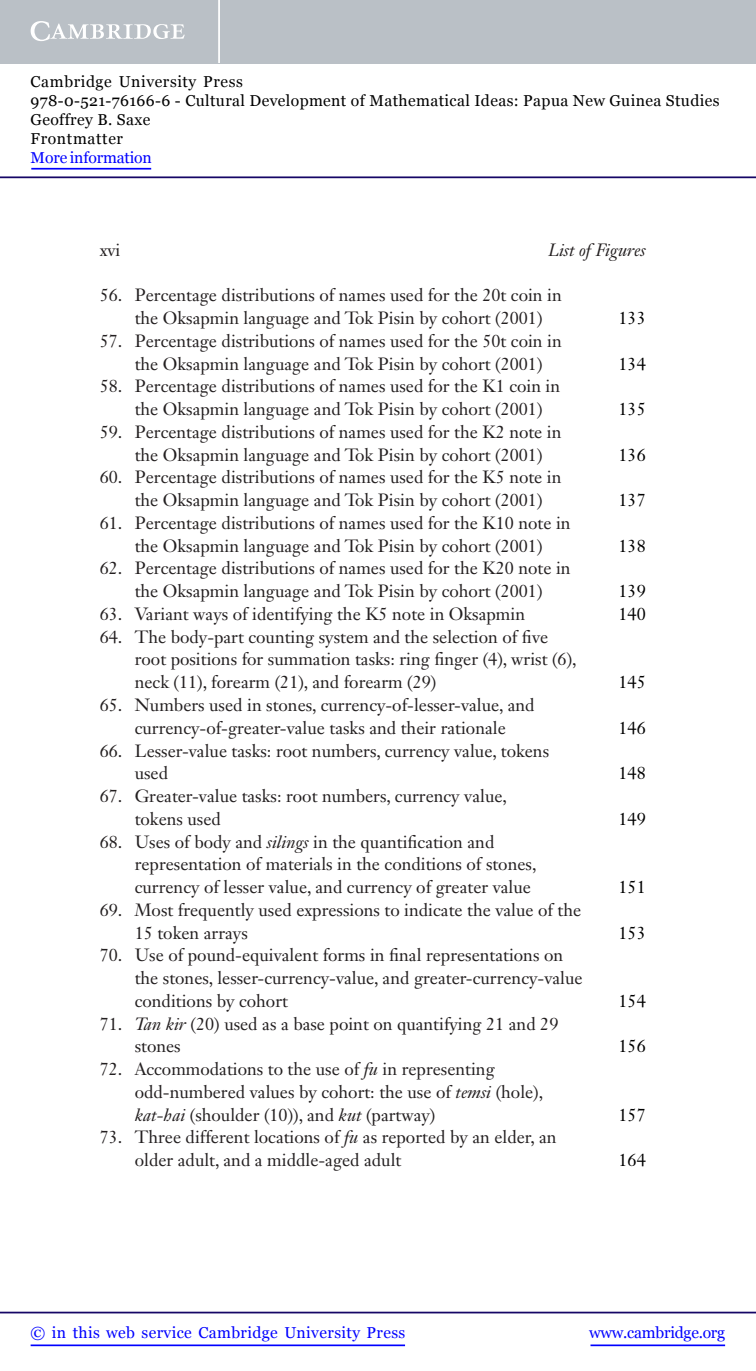
<style>
.page{position:relative;width:756px;height:1371px;background:#fff}
.page>*{position:absolute;margin:0;border:0;box-sizing:border-box;transform-origin:0 0}
.t1{font:17.5px/22.8px "Janson Text LT Std";color:#231f20}
.t2{font:17.5px "Janson Text LT Std";color:#000}
.t3{font:italic 17.5px "Janson Text LT Std";color:#231f20}
.t4{font:15.75px/18.9px "Georgia";letter-spacing:.025em;color:#000}
.t5{font:15.75px "Georgia";letter-spacing:.025em;color:#00f}
.t6{font:15.75px "Georgia";letter-spacing:-.015em;color:#00f}
.t7{font:15.75px "Georgia";letter-spacing:-.01em;color:#00f}
.s1{font-style:italic}
</style>
<div class="page">
<hr style="left:591px;top:1344px;width:134px;height:1px;background:#00f">
<hr style="left:0;top:1311px;width:756px;height:2px;background:#150666">
<hr style="left:31px;top:1344px;width:374px;height:1px;background:#00f">
<div style="left:0;top:0;width:756px;height:63px;background:#bac0c6"></div>
<svg style="left:31px;top:21px;width:154px;height:20px"></svg>
<hr style="left:218px;top:0;width:2px;height:63px;background:#fff">
<hr style="left:0;top:176px;width:756px;height:2px;background:#150666">
<hr style="left:31px;top:168px;width:120px;height:1px;background:#00f">
<p class="t4" style="left:31px;top:72px;width:690px">Cambridge University Press<br>978-0-521-76166-6 - Cultural Development of Mathematical Ideas: Papua New Guinea Studies Geoffrey B. Saxe<br>Frontmatter</p>
<p class="t7" style="left:31px;top:148px;width:123px">More information</p>
<p class="t1" style="left:100px;top:238px;width:22px">xvi</p>
<p class="t3" style="left:548px;top:239px;width:99px">List of Figures</p>
<p class="t1" style="left:135px;top:284px;width:429px;text-indent:-35px">56. Percentage distributions of names used for the 20t coin in the Oksapmin language and Tok Pisin by cohort (2001)</p>
<p class="t2" style="left:619px;top:307px;width:29px">133</p>
<p class="t1" style="left:135px;top:329px;width:429px;text-indent:-35px">57. Percentage distributions of names used for the 50t coin in the Oksapmin language and Tok Pisin by cohort (2001)</p>
<p class="t1" style="left:135px;top:375px;width:427px;text-indent:-35px">58. Percentage distributions of names used for the K1 coin in the Oksapmin language and Tok Pisin by cohort (2001)</p>
<p class="t1" style="left:135px;top:420px;width:428px;text-indent:-35px">59. Percentage distributions of names used for the K2 note in the Oksapmin language and Tok Pisin by cohort (2001)</p>
<p class="t1" style="left:135px;top:466px;width:428px;text-indent:-35px">60. Percentage distributions of names used for the K5 note in the Oksapmin language and Tok Pisin by cohort (2001)</p>
<p class="t1" style="left:100px;top:511px;width:472px;text-align:center">61. Percentage distributions of names used for the K10 note in the Oksapmin language and Tok Pisin by cohort (2001)</p>
<p class="t1" style="left:100px;top:557px;width:472px;text-align:center">62. Percentage distributions of names used for the K20 note in the Oksapmin language and Tok Pisin by cohort (2001)</p>
<p class="t2" style="left:619px;top:352px;width:29px">134</p>
<p class="t2" style="left:619px;top:398px;width:29px">135</p>
<p class="t2" style="left:619px;top:443px;width:29px">136</p>
<p class="t2" style="left:619px;top:489px;width:29px">137</p>
<p class="t2" style="left:619px;top:534px;width:29px">138</p>
<p class="t2" style="left:619px;top:580px;width:29px">139</p>
<p class="t1" style="left:100px;top:602px;width:427px">63. Variant ways of identifying the K5 note in Oksapmin</p>
<p class="t2" style="left:619px;top:602px;width:29px">140</p>
<p class="t1" style="left:135px;top:625px;width:443px;text-indent:-35px">64. The body-part counting system and the selection of five root positions for summation tasks: ring finger (4), wrist (6), neck (11), forearm (21), and forearm (29)</p>
<p class="t2" style="left:619px;top:671px;width:29px">145</p>
<p class="t1" style="left:100px;top:693px;width:436px;text-align:center">65. Numbers used in stones, currency-of-lesser-value, and currency-of-greater-value tasks and their rationale</p>
<p class="t1" style="left:135px;top:739px;width:416px;text-indent:-35px">66. Lesser-value tasks: root numbers, currency value, tokens used</p>
<p class="t1" style="left:135px;top:784px;width:374px;text-indent:-35px">67. Greater-value tasks: root numbers, currency value, tokens used</p>
<p class="t1" style="left:135px;top:830px;width:403px;text-indent:-35px">68. Uses of body and <span class="s1">silings</span> in the quantification and representation of materials in the conditions of stones, currency of lesser value, and currency of greater value</p>
<p class="t1" style="left:135px;top:898px;width:448px;text-indent:-35px">69. Most frequently used expressions to indicate the value of the<br>15 token arrays</p>
<p class="t1" style="left:135px;top:943px;width:449px;text-indent:-35px">70. Use of pound-equivalent forms in final representations on the stones, lesser-currency-value, and greater-currency-value conditions by cohort</p>
<p class="t1" style="left:135px;top:1012px;width:425px;text-indent:-35px">71. <span class="s1">Tan kir</span> (20) used as a base point on quantifying 21 and 29 stones</p>
<p class="t1" style="left:135px;top:1057px;width:410px;text-indent:-35px">72. Accommodations to the use of <span class="s1">fu</span> in representing odd-numbered values by cohort: the use of <span class="s1">temsi</span> (hole), <span class="s1">kat-hai</span> (shoulder (10)), and <span class="s1">kut</span> (partway)</p>
<p class="t1" style="left:135px;top:1125px;width:423px;text-indent:-35px">73. Three different locations of <span class="s1">fu</span> as reported by an elder, an older adult, and a middle-aged adult</p>
<p class="t2" style="left:619px;top:716px;width:29px">146</p>
<p class="t2" style="left:619px;top:762px;width:29px">148</p>
<p class="t2" style="left:619px;top:807px;width:29px">149</p>
<p class="t2" style="left:619px;top:875px;width:29px">151</p>
<p class="t2" style="left:619px;top:921px;width:29px">153</p>
<p class="t2" style="left:619px;top:989px;width:29px">154</p>
<p class="t2" style="left:619px;top:1035px;width:29px">156</p>
<p class="t2" style="left:619px;top:1103px;width:29px">157</p>
<p class="t2" style="left:619px;top:1148px;width:29px">164</p>
<p class="t5" style="left:31px;top:1323px;width:376px">© in this web service Cambridge University Press</p>
<p class="t6" style="left:589px;top:1323px;width:137px">www.cambridge.org</p>
</div>
